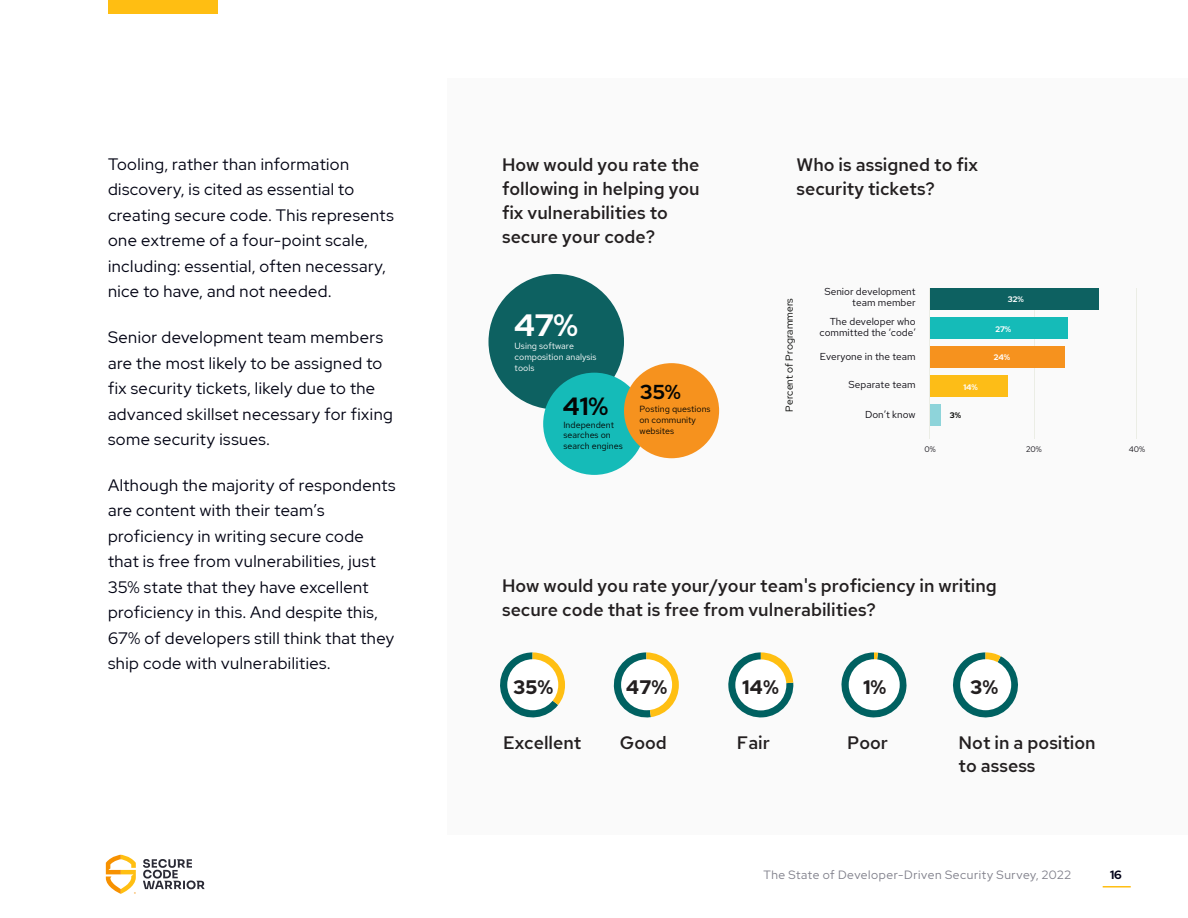
<style>
.page{position:relative;width:1188px;height:918px;background:#fff}
.page>*{position:absolute;margin:0;border:0;box-sizing:border-box;transform-origin:0 0}
.t1{font:700 30.9px "Red Hat Display";color:#fff}
.t2{font:700 24.9px "Red Hat Display";color:#040503}
.t3{font:700 20.25px "Red Hat Display";color:#040503}
.t4{font:700 19.5px "Red Hat Text";color:#231f20}
.t5{font:500 18px/24px "Red Hat Text";color:#231f20}
.t6{font:16.5px/25.5px "Red Hat Display";letter-spacing:.025em;color:#000212}
.t7{font:12px "Red Hat Display";letter-spacing:.05em;color:#80808b}
.t8{font:700 12px "Red Hat Display";color:#000017}
.t9{font:10.05px/10.8px "Red Hat Text";color:#0d0b12;text-align:right}
.t10{font:10.05px "Red Hat Display";letter-spacing:.01em;color:#040503}
.t11{font:8.85px/10.6px "Red Hat Text";color:#040503}
.t12{font:8.85px/10.6px "Red Hat Text";color:#fff}
.t13{font:700 8.1px "Red Hat Display";color:#fff}
.t14{font:8.1px "Red Hat Text";color:#0d0b12}
.t15{font:700 8.1px "Red Hat Display";color:#040503}
</style>
<div class="page">
<svg style="left:143px;top:859px;width:62px;height:30px"></svg>
<svg style="left:106px;top:855px;width:30px;height:39px"></svg>
<hr style="left:1103px;top:886px;width:28px;height:2px;background:#ffbe12">
<div style="left:108px;top:0;width:109px;height:13px;background:#ffbe12"></div>
<div style="left:448px;top:79px;width:740px;height:756px;background:#fafafa"></div>
<svg style="left:953px;top:652px;width:65px;height:66px"></svg>
<div style="left:960px;top:659px;width:51px;height:51px;background:#fff;border-radius:50%"></div>
<svg style="left:728px;top:652px;width:66px;height:66px"></svg>
<div style="left:735px;top:659px;width:51px;height:51px;background:#fff;border-radius:50%"></div>
<svg style="left:500px;top:652px;width:65px;height:66px"></svg>
<div style="left:507px;top:659px;width:51px;height:51px;background:#fff;border-radius:50%"></div>
<div style="left:488px;top:274px;width:136px;height:136px;background:#0d6161;border-radius:50%"></div>
<div style="left:543px;top:373px;width:102px;height:102px;background:#15bbb8;border-radius:50%"></div>
<div style="left:624px;top:363px;width:95px;height:95px;background:#f6921e;border-radius:50%"></div>
<hr style="left:1136px;top:288px;width:1px;height:151px;background:#ebede5">
<hr style="left:1034px;top:288px;width:1px;height:151px;background:#ebede5">
<div style="left:930px;top:376px;width:78px;height:21px;background:#fdbd17"></div>
<div style="left:930px;top:346px;width:135px;height:21px;background:#f6921e"></div>
<div style="left:930px;top:317px;width:137px;height:21px;background:#15bbb8"></div>
<div style="left:930px;top:288px;width:168px;height:21px;background:#0d6161"></div>
<hr style="left:929px;top:288px;width:1px;height:151px;background:#ebede5">
<div style="left:930px;top:404px;width:11px;height:21px;background:#8ed4da"></div>
<svg style="left:841px;top:652px;width:66px;height:66px"></svg>
<div style="left:849px;top:659px;width:51px;height:51px;background:#fff;border-radius:50%"></div>
<svg style="left:613px;top:652px;width:66px;height:66px"></svg>
<div style="left:621px;top:659px;width:51px;height:51px;background:#fff;border-radius:50%"></div>
<p class="t6" style="left:108px;top:151px;width:287px">Tooling, rather than information discovery, is cited as essential to creating secure code. This represents one extreme of a four-point scale, including: essential, often necessary, nice to have, and not needed.</p>
<p class="t6" style="left:108px;top:324px;width:286px">Senior development team members are the most likely to be assigned to fix security tickets, likely due to the advanced skillset necessary for fixing some security issues.</p>
<p class="t6" style="left:108px;top:472px;width:289px">Although the majority of respondents are content with their team’s proficiency in writing secure code that is free from vulnerabilities, just 35% state that they have excellent proficiency in this. And despite this, 67% of developers still think that they ship code with vulnerabilities.</p>
<p class="t5" style="left:502px;top:152px;width:199px">How would you rate the following in helping you fix vulnerabilities to secure your code?</p>
<p class="t5" style="left:796px;top:152px;width:183px">Who is assigned to fix security tickets?</p>
<p class="t1" style="left:514px;top:305px;width:65px">47%</p>
<p class="t12" style="left:515px;top:341px;width:83px">Using software composition analysis tools</p>
<p class="t2" style="left:563px;top:390px;width:47px">41%</p>
<p class="t11" style="left:563px;top:419px;width:61px">Independent searches on search engines</p>
<p class="t3" style="left:640px;top:379px;width:42px">35%</p>
<p class="t11" style="left:639px;top:404px;width:73px">Posting questions on community websites</p>
<p class="t10" style="left:783px;top:412px;width:115px;rotate:-90deg">Percent of Programmers</p>
<p class="t9" style="left:824px;top:286px;width:93px">Senior development team member</p>
<p class="t9" style="left:820px;top:316px;width:98px">The developer who committed the ‘code’</p>
<p class="t9" style="left:820px;top:351px;width:97px">Everyone in the team</p>
<p class="t9" style="left:849px;top:379px;width:69px">Separate team</p>
<p class="t9" style="left:865px;top:409px;width:52px">Don’t know</p>
<p class="t13" style="left:963px;top:381px;width:16px">14%</p>
<p class="t15" style="left:950px;top:410px;width:13px">3%</p>
<p class="t13" style="left:1008px;top:294px;width:17px">32%</p>
<p class="t13" style="left:996px;top:324px;width:17px">27%</p>
<p class="t13" style="left:994px;top:352px;width:18px">24%</p>
<p class="t14" style="left:924px;top:444px;width:13px">0%</p>
<p class="t14" style="left:1026px;top:444px;width:17px">20%</p>
<p class="t14" style="left:1129px;top:444px;width:18px">40%</p>
<p class="t5" style="left:502px;top:573px;width:496px">How would you rate your/your team's proficiency in writing secure code that is free from vulnerabilities?</p>
<p class="t4" style="left:513px;top:674px;width:42px">35%</p>
<p class="t4" style="left:626px;top:674px;width:43px">47%</p>
<p class="t4" style="left:742px;top:674px;width:38px">14%</p>
<p class="t4" style="left:863px;top:674px;width:25px">1%</p>
<p class="t4" style="left:970px;top:674px;width:30px">3%</p>
<p class="t5" style="left:503px;top:731px;width:80px">Excellent</p>
<p class="t5" style="left:620px;top:731px;width:48px">Good</p>
<p class="t5" style="left:737px;top:731px;width:34px">Fair</p>
<p class="t5" style="left:847px;top:731px;width:42px">Poor</p>
<p class="t5" style="left:959px;top:732px;width:139px;line-height:22.5px">Not in a position to assess</p>
<p class="t7" style="left:763px;top:867px;width:309px">The State of Developer-Driven Security Survey, 2022</p>
<p class="t8" style="left:1110px;top:867px;width:13px">16</p>
</div>
